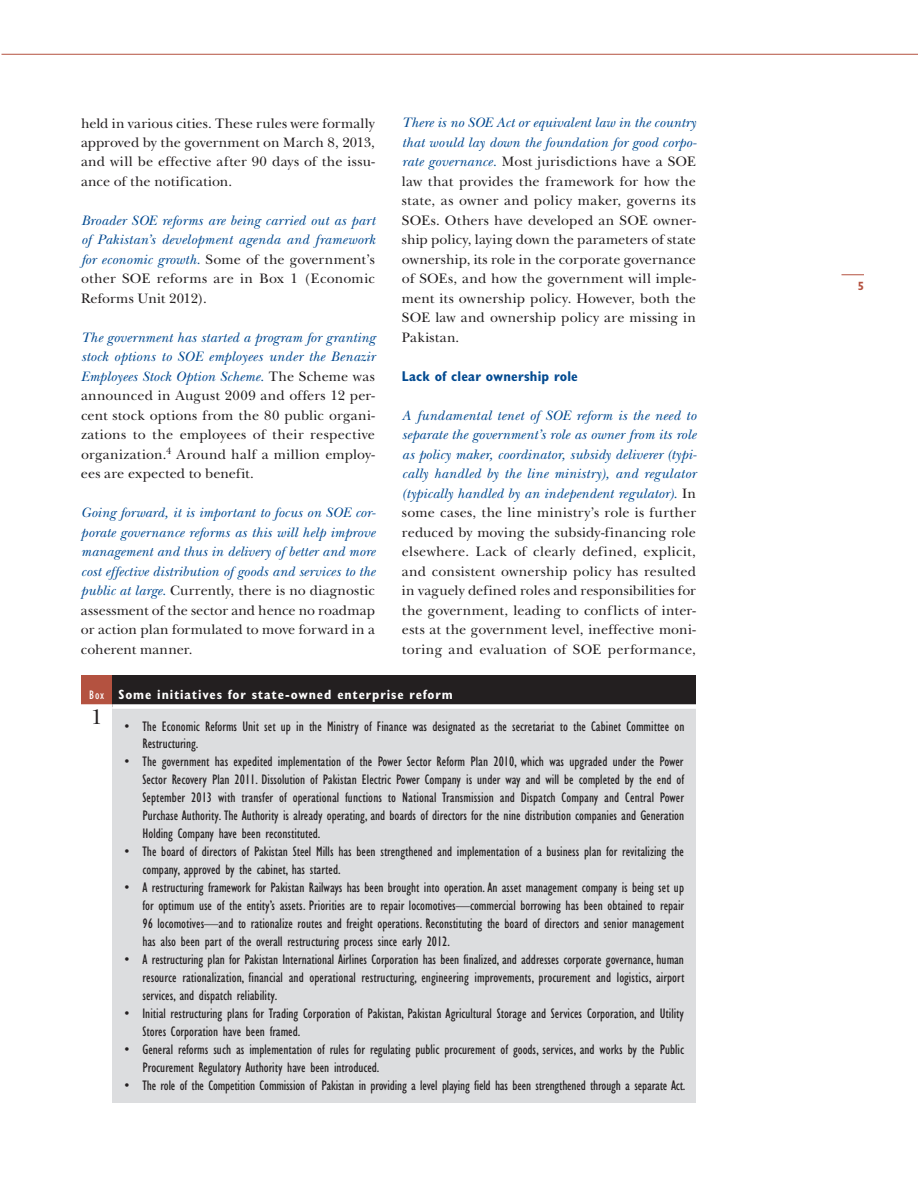
<style>
.page{position:relative;width:918px;height:1188px;background:#fff}
.page>*{position:absolute;margin:0;border:0;box-sizing:border-box;transform-origin:0 0}
.t1{font:condensed 14.25px/18px "Gill Sans Std";color:#231f20}
.t2{font:14.25px/19.5px "New Baskerville Std";letter-spacing:.015em;color:#231f20;text-align:justify}
.t3{font:italic 14.25px/19.5px "New Baskerville Std";letter-spacing:.015em;color:#014990;text-align:justify}
.t4{font:700 condensed 14.25px "Gill Sans Std";letter-spacing:.015em;color:#014990}
.t5{font:700 condensed 13.5px "Gill Sans Std";letter-spacing:.065em;color:#fff}
.t6{font:700 condensed 12px "Gill Sans Std";color:#b45240}
.s1{font-style:normal;color:#231f20}
.s2{font-style:italic;color:#014990}
.s3{font-weight:400;font-size:12.75px}
</style>
<div class="page">
<svg style="left:842px;top:274px;width:22px;height:1px"></svg>
<hr style="left:2px;top:54px;width:916px;height:1px;background:#b45240">
<div style="left:81px;top:675px;width:31px;height:32px;background:#b45240"></div>
<div style="left:112px;top:675px;width:584px;height:32px;background:#231f20"></div>
<div style="left:112px;top:707px;width:584px;height:395px;background:#dcdddf"></div>
<div style="left:112px;top:704px;width:584px;height:5px;background:#fff"></div>
<div style="left:81px;top:704px;width:31px;height:5px;background:#fff"></div>
<p class="t2" style="left:81px;top:113px;width:296px">held in various cities. These rules were formally approved by the government on March 8, 2013, and will be effective after 90 days of the issu‑ ance of the notification.</p>
<p class="t3" style="left:81px;top:211px;width:296px">Broader SOE reforms are being carried out as part of Pakistan’s development agenda and framework for economic growth. <span class="s1">Some of the government’s other SOE reforms are in Box 1 (Economic Reforms Unit 2012).</span></p>
<p class="t2" style="left:81px;top:328px;width:296px"><span class="s2">The government has started a program for granting stock options to SOE employees under the Benazir Employees Stock Option Scheme.</span> The Scheme was announced in August 2009 and offers 12 per‑ cent stock options from the 80 public organi‑ zations to the employees of their respective organization.<sup>4</sup> Around half a million employ‑ ees are expected to benefit.</p>
<p class="t3" style="left:81px;top:503px;width:296px">Going forward, it is important to focus on SOE cor&shy;porate governance reforms as this will help improve management and thus in delivery of better and more cost effective distribution of goods and services to the public at large. <span class="s1">Currently, there is no diagnostic assessment of the sector and hence no roadmap or action plan formulated to move forward in a coherent manner.</span></p>
<p class="t2" style="left:402px;top:113px;width:296px"><span class="s2">There is no SOE Act or equivalent law in the country that would lay down the foundation for good corpo&shy;rate governance.</span> Most jurisdictions have a SOE law that provides the framework for how the state, as owner and policy maker, governs its SOEs. Others have developed an SOE owner‑ ship policy, laying down the parameters of state ownership, its role in the corporate governance of SOEs, and how the government will imple‑ ment its ownership policy. However, both the SOE law and ownership policy are missing in Pakistan.</p>
<p class="t4" style="left:402px;top:368px;width:177px">Lack of clear ownership role</p>
<p class="t2" style="left:402px;top:406px;width:296px"><span class="s2">A fundamental tenet of SOE reform is the need to separate the government’s role as owner from its role as policy maker, coordinator, subsidy deliverer (typi&shy;cally handled by the line ministry), and regulator (typically handled by an independent regulator).</span> In some cases, the line ministry’s role is further reduced by moving the subsidy-financing role elsewhere. Lack of clearly defined, explicit, and consistent ownership policy has resulted in vaguely defined roles and responsibilities for the government, leading to conflicts of inter‑ ests at the government level, ineffective moni‑ toring and evaluation of SOE performance,</p>
<p class="t5" style="left:89px;top:686px;width:365px"><span class="s3">Box</span> Some initiatives for state-owned enterprise reform</p>
<p class="t1" style="left:142px;top:717px;width:543px;text-indent:-51px"><sup>1</sup> • The Economic Reforms Unit set up in the Ministry of Finance was designated as the secretariat to the Cabinet Committee on<br>Restructuring.</p>
<p class="t1" style="left:142px;top:753px;width:543px;text-align:justify;text-indent:-18px">• The government has expedited implementation of the Power Sector Reform Plan 2010, which was upgraded under the Power Sector Recovery Plan 2011. Dissolution of Pakistan Electric Power Company is under way and will be completed by the end of September 2013 with transfer of operational functions to National Transmission and Dispatch Company and Central Power Purchase Authority. The Authority is already operating, and boards of directors for the nine distribution companies and Generation Holding Company have been reconstituted.</p>
<p class="t1" style="left:142px;top:843px;width:543px;text-indent:-18px">• The board of directors of Pakistan Steel Mills has been strengthened and implementation of a business plan for revitalizing the company, approved by the cabinet, has started.</p>
<p class="t1" style="left:142px;top:879px;width:543px;text-align:justify;text-indent:-18px">• A restructuring framework for Pakistan Railways has been brought into operation. An asset management company is being set up for optimum use of the entity’s assets. Priorities are to repair locomotives—commercial borrowing has been obtained to repair 96 locomotives—and to rationalize routes and freight operations. Reconstituting the board of directors and senior management has also been part of the overall restructuring process since early 2012.</p>
<p class="t1" style="left:142px;top:951px;width:543px;text-align:justify;text-indent:-18px">• A restructuring plan for Pakistan International Airlines Corporation has been finalized, and addresses corporate governance, human resource rationalization, financial and operational restructuring, engineering improvements, procurement and logistics, airport services, and dispatch reliability.</p>
<p class="t1" style="left:142px;top:1005px;width:543px;text-indent:-18px">• Initial restructuring plans for Trading Corporation of Pakistan, Pakistan Agricultural Storage and Services Corporation, and Utility<br>Stores Corporation have been framed.</p>
<p class="t1" style="left:142px;top:1041px;width:543px;text-indent:-18px">• General reforms such as implementation of rules for regulating public procurement of goods, services, and works by the Public<br>Procurement Regulatory Authority have been introduced.</p>
<p class="t1" style="left:124px;top:1077px;width:562px">• The role of the Competition Commission of Pakistan in providing a level playing field has been strengthened through a separate Act.</p>
<p class="t6" style="left:858px;top:279px;width:8px">5</p>
</div>
